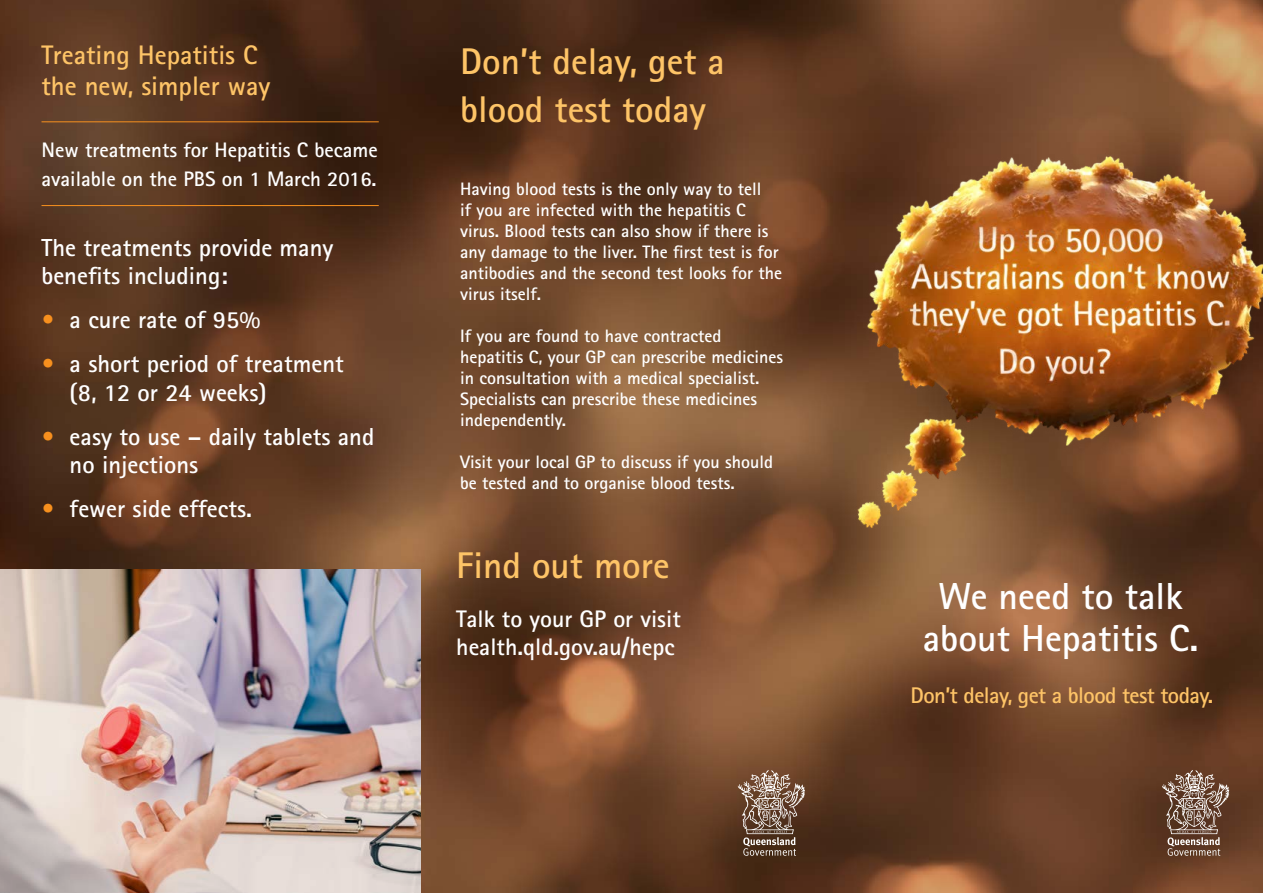
<style>
.page{position:relative;width:1263px;height:893px;background:#fff}
.page>*{position:absolute;margin:0;border:0;box-sizing:border-box;transform-origin:0 0}
.t1{font:700 37.65px/41.4px "Rotis Sans Serif";color:#fff;text-align:center}
.t2{font:700 37.2px/48px "Rotis Sans Serif";color:#fec467}
.t3{font:700 26.85px/30.8px "Rotis Sans Serif";color:#fec467}
.t4{font:700 24.6px/28.2px "Rotis Sans Serif";color:#fff}
.t5{font:700 24px/27.9px "Rotis Sans Serif";color:#fff}
.t6{font:700 22.65px "Rotis Sans Serif";letter-spacing:-.025em;color:#fec467}
.t7{font:700 21px/28.2px "Rotis Sans Serif";color:#fff}
.t8{font:700 18px/21px "Rotis Sans Serif";color:#fff}
.s1{color:#f7901e}
</style>
<div class="page">
<img style="left:0;top:0;width:1263px;height:893px">
<img style="left:745px;top:134px;width:518px;height:413px">
<hr style="left:41px;top:205px;width:338px;height:1px;background:#f7901e">
<hr style="left:41px;top:121px;width:338px;height:1px;background:#f7901e">
<img style="left:0;top:570px;width:421px;height:323px">
<svg style="left:1162px;top:770px;width:67px;height:86px;background:#816555"></svg>
<svg style="left:738px;top:770px;width:67px;height:86px;background:#7f6554"></svg>
<h3 class="t3" style="left:41px;top:39px;width:230px">Treating Hepatitis C the new, simpler way</h3>
<p class="t7" style="left:41px;top:136px;width:338px">New treatments for Hepatitis C became available on the PBS on 1 March 2016.</p>
<h3 class="t4" style="left:41px;top:233px;width:293px">The treatments provide many benefits including:</h3>
<h3 class="t4" style="left:41px;top:305px;width:220px"><span class="s1">•</span> a cure rate of 95%</h3>
<h3 class="t4" style="left:70px;top:349px;width:276px;text-indent:-28px"><span class="s1">•</span> a short period of treatment (8, 12 or 24 weeks)</h3>
<h3 class="t4" style="left:70px;top:422px;width:306px;text-indent:-28px"><span class="s1">•</span> easy to use – daily tablets and no injections</h3>
<h3 class="t4" style="left:41px;top:494px;width:212px"><span class="s1">•</span> fewer side effects.</h3>
<h2 class="t2" style="left:460px;top:37px;width:266px">Don’t delay, get a blood test today</h2>
<p class="t8" style="left:460px;top:178px;width:323px">Having blood tests is the only way to tell<br>if you are infected with the hepatitis C virus. Blood tests can also show if there is any damage to the liver. The first test is for antibodies and the second test looks for the virus itself.</p>
<p class="t8" style="left:460px;top:325px;width:324px">If you are found to have contracted hepatitis C, your GP can prescribe medicines in consultation with a medical specialist.<br>Specialists can prescribe these medicines independently.</p>
<p class="t8" style="left:460px;top:451px;width:314px">Visit your local GP to discuss if you should be tested and to organise blood tests.</p>
<h2 class="t2" style="left:456px;top:541px;width:215px">Find out more</h2>
<h3 class="t5" style="left:456px;top:605px;width:226px">Talk to your GP or visit health.qld.gov.au/hepc</h3>
<h1 class="t1" style="left:923px;top:575px;width:277px">We need to talk about Hepatitis C.</h1>
<p class="t6" style="left:910px;top:681px;width:304px">Don’t delay, get a blood test today.</p>
</div>
